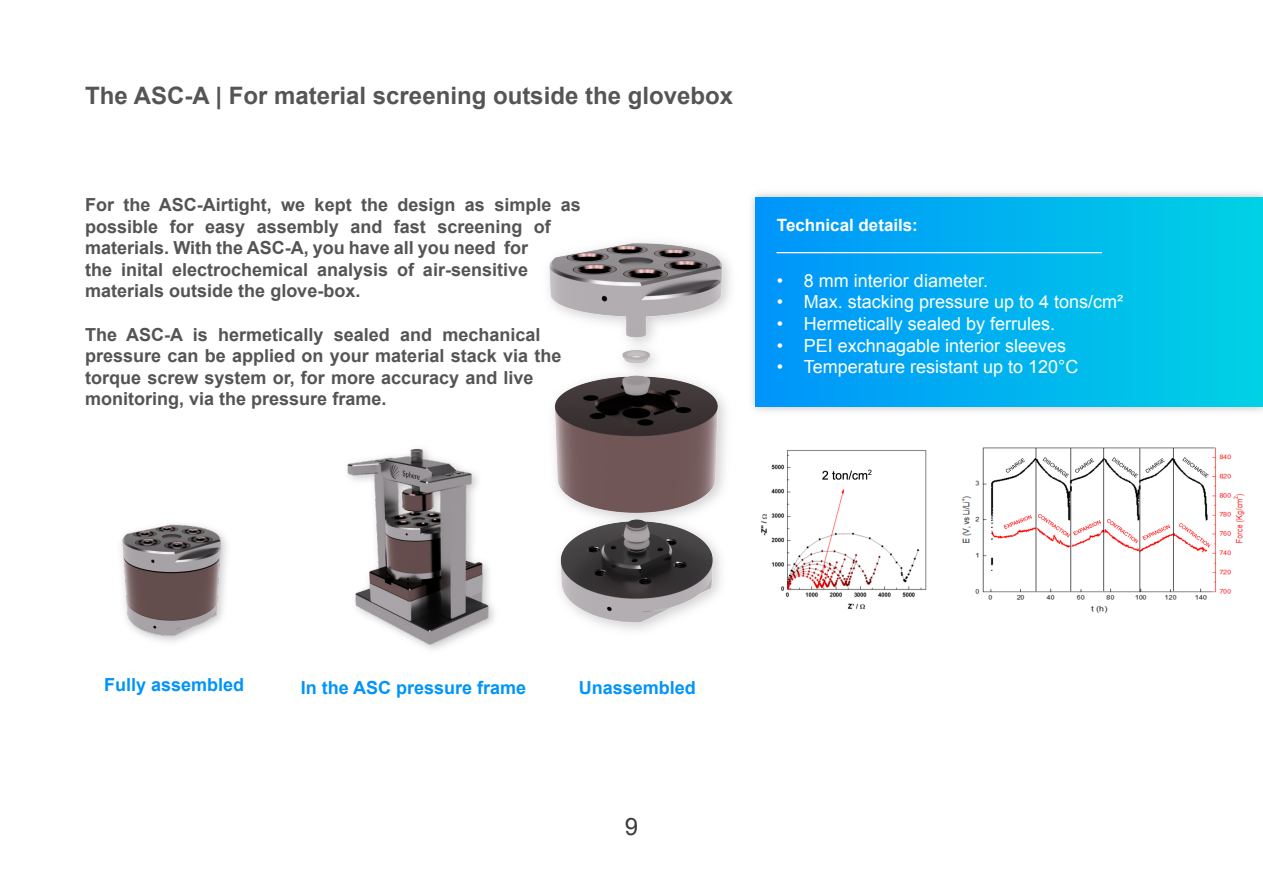
<style>
.page{position:relative;width:1263px;height:893px;background:#fff}
.page>*{position:absolute;margin:0;border:0;box-sizing:border-box;transform-origin:0 0}
.t1{font:700 24px "Arial";color:#555}
.t2{font:24px "Arial";color:#3b3b3b}
.t3{font:700 18px/21.6px "Arial";color:#545454}
.t4{font:18px "Arial";color:#fff}
.t5{font:700 18px "Arial";color:#0094fb}
.t6{font:700 16.95px "Arial";color:#fff}
</style>
<div class="page">
<img style="left:347px;top:448px;width:74px;height:197px">
<img style="left:121px;top:524px;width:106px;height:118px">
<img style="left:421px;top:242px;width:309px;height:408px">
<img style="left:752px;top:193px;width:511px;height:218px">
<div style="left:756px;top:197px;width:507px;height:209px;background:linear-gradient(to right,#0194fb,#00d2e4)"></div>
<hr style="left:777px;top:252px;width:324px;height:1px;background:#fff">
<img style="left:761px;top:447px;width:484px;height:166px">
<h1 class="t1" style="left:85px;top:87px;width:649px">The ASC-A | For material screening outside the glovebox</h1>
<p class="t3" style="left:85px;top:196px;width:497px">For the ASC-Airtight, we kept the design as simple as possible for easy assembly and fast screening of materials. With the ASC-A, you have all you need for<br>the inital electrochemical analysis of air-sensitive materials outside the glove-box.</p>
<p class="t3" style="left:85px;top:325px;width:478px">The ASC-A is hermetically sealed and mechanical pressure can be applied on your material stack via the torque screw system or, for more accuracy and live monitoring, via the pressure frame.</p>
<p class="t6" style="left:777px;top:219px;width:142px">Technical details:</p>
<p class="t4" style="left:777px;top:274px;width:213px">• 8 mm interior diameter.</p>
<p class="t4" style="left:777px;top:295px;width:348px">• Max. stacking pressure up to 4 tons/cm²</p>
<p class="t4" style="left:777px;top:317px;width:280px">• Hermetically sealed by ferrules.</p>
<p class="t4" style="left:777px;top:338px;width:291px">• PEI exchnagable interior sleeves</p>
<p class="t4" style="left:777px;top:360px;width:303px">• Temperature resistant up to 120°C</p>
<p class="t5" style="left:104px;top:678px;width:142px">Fully assembled</p>
<p class="t5" style="left:301px;top:681px;width:227px">In the ASC pressure frame</p>
<p class="t5" style="left:579px;top:681px;width:119px">Unassembled</p>
<h1 class="t2" style="left:625px;top:818px;width:15px">9</h1>
</div>
